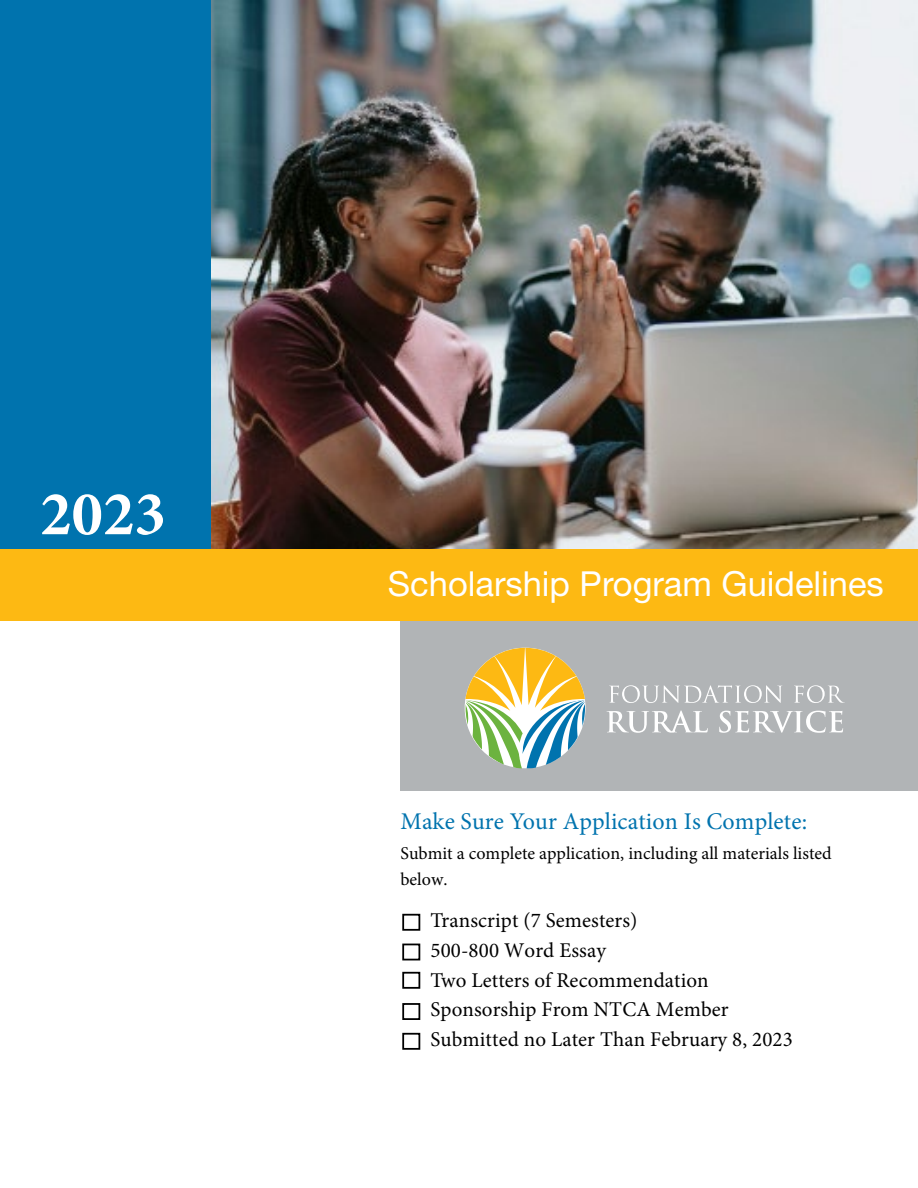
<style>
.page{position:relative;width:918px;height:1188px;background:#fff}
.page>*{position:absolute;margin:0;border:0;box-sizing:border-box;transform-origin:0 0}
.t1{font:700 62.85px "Minion Pro";color:#fff}
.t2{font:34.5px "Helvetica Neue LT Std";color:#fff}
.t3{font:24px "Minion Pro";letter-spacing:.005em;color:#0073ae}
.t4{font:21px/29.7px "Minion Pro";letter-spacing:.005em;color:#000}
.t5{font:18px/25.2px "Minion Pro";color:#000}
</style>
<div class="page">
<div style="left:402px;top:914px;width:18px;height:17px;border:2px solid #000"></div>
<div style="left:402px;top:944px;width:18px;height:16px;border:2px solid #000"></div>
<div style="left:402px;top:972px;width:18px;height:17px;border:2px solid #000"></div>
<div style="left:402px;top:1003px;width:18px;height:17px;border:2px solid #000"></div>
<div style="left:402px;top:1033px;width:18px;height:17px;border:2px solid #000"></div>
<img style="left:210px;top:0;width:708px;height:549px">
<div style="left:0;top:0;width:210px;height:553px;background:#0073ae"></div>
<div style="left:400px;top:621px;width:518px;height:170px;background:#b1b4b6"></div>
<div style="left:0;top:549px;width:918px;height:72px;background:#fdb913"></div>
<svg style="left:609px;top:685px;width:173px;height:18px"></svg>
<svg style="left:794px;top:685px;width:51px;height:18px"></svg>
<svg style="left:607px;top:710px;width:101px;height:23px"></svg>
<svg style="left:719px;top:711px;width:124px;height:22px"></svg>
<svg style="left:465px;top:648px;width:120px;height:121px"></svg>
<h1 class="t1" style="left:40px;top:470px;width:127px">2023</h1>
<h2 class="t2" style="left:388px;top:563px;width:497px">Scholarship Program Guidelines</h2>
<p class="t3" style="left:400px;top:805px;width:408px">Make Sure Your Application Is Complete:</p>
<p class="t5" style="left:400px;top:841px;width:433px">Submit a complete application, including all materials listed below.</p>
<p class="t4" style="left:431px;top:906px;width:364px">Transcript (7 Semesters)<br>500-800 Word Essay<br>Two Letters of Recommendation<br>Sponsorship From NTCA Member<br>Submitted no Later Than February 8, 2023</p>
</div>
